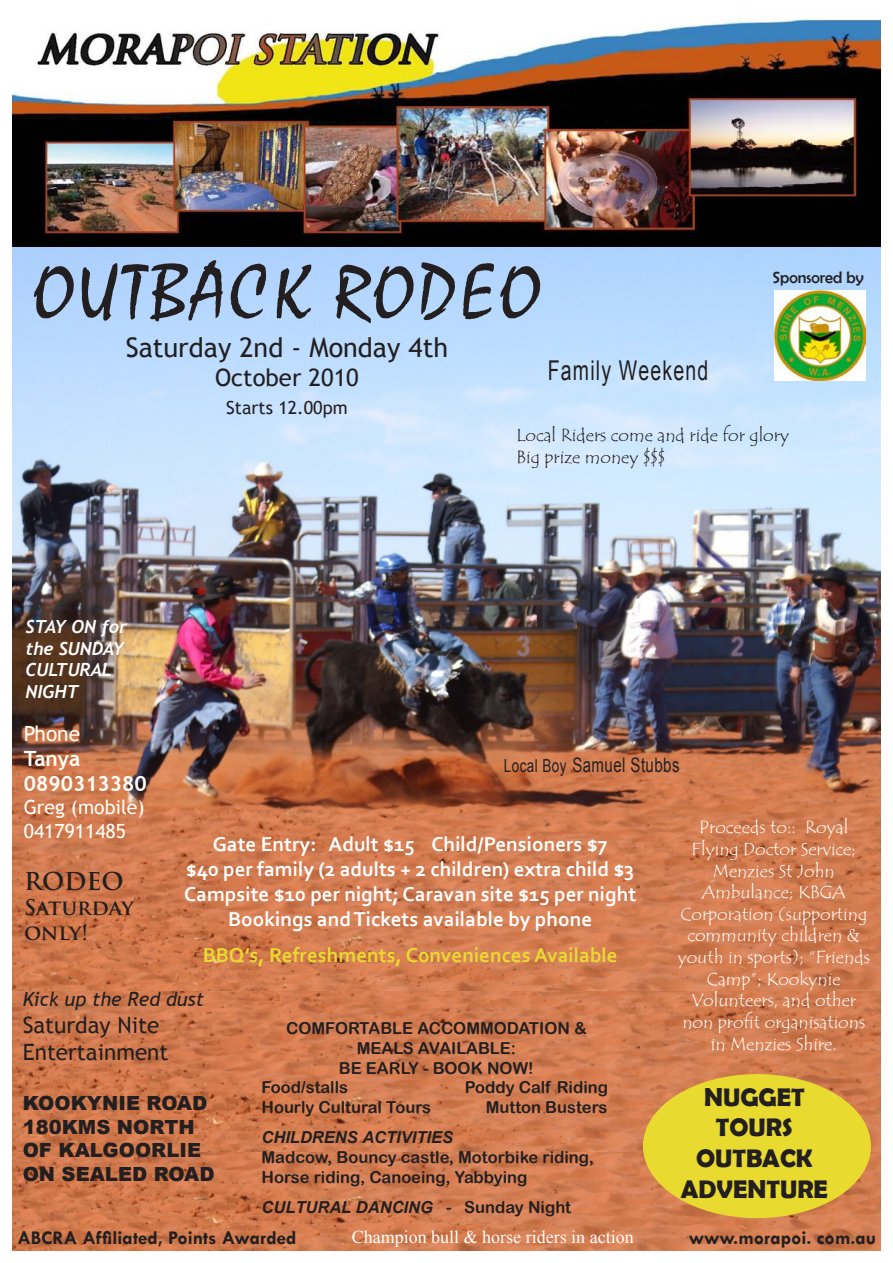
<style>
.page{position:relative;width:893px;height:1263px;background:#fff}
.page>*{position:absolute;margin:0;border:0;box-sizing:border-box;transform-origin:0 0}
.t1{font:75px "Staccato 222 BT";color:#231f20}
.t2{font:27.3px "Arial";letter-spacing:.06em;color:#231f20;scale:.71 1}
.t3{font:27px "Trebuchet MS";color:#231f20}
.t4{font:700 25.5px "Berlin Sans FB Demi";color:#231f20}
.t5{font:24px "Trebuchet MS";color:#231f20}
.t6{font:700 24px "Trajan Pro";letter-spacing:-.005em;color:#231f20}
.t7{font:22.5px/27px "Trebuchet MS";color:#231f20}
.t8{font:700 21px "Corbel";color:#fff}
.t9{font:700 21px "Corbel";color:#e9da30}
.t10{font:700 21px "Trebuchet MS";color:#fffef6}
.t11{font:700 21px "Trajan Pro";letter-spacing:-.01em;color:#231f20}
.t12{font:21px "Trebuchet MS";color:#fffef6}
.t13{font:19.95px "Arial";letter-spacing:.03em;color:#231f20;scale:.75 1}
.t14{font:700 19.5px "Tw Cen";color:#231f20}
.t15{font:900 19.5px/23.4px "Arial";color:#231f20}
.t16{font:19.5px "Trebuchet MS";color:#fffef6}
.t17{font:italic 19.5px "Trebuchet MS";color:#231f20}
.t18{font:18px/21.6px "Tempus Sans ITC";color:#fffefc;text-align:center}
.t19{font:18px "Tempus Sans ITC";color:#231f20}
.t20{font:18px "Times New Roman";color:#fffefc}
.t21{font:italic 700 18px "Trebuchet";color:#fff}
.t22{font:18px "Trebuchet MS";color:#231f20}
.t23{font:16.5px/19.8px "Arial Rounded MT Bold";color:#231f20;text-align:center}
.t24{font:italic 700 16.5px "Arial";color:#231f20}
.t25{font:16.5px "Berlin Sans FB";color:#231f20}
.s1{font-size:18px}
.s2{font-family:"Arial Rounded MT Bold";font-weight:400;font-style:normal}
</style>
<div class="page">
<img style="left:13px;top:1151px;width:867px;height:99px">
<img style="left:13px;top:991px;width:867px;height:160px">
<img style="left:13px;top:18px;width:867px;height:973px">
<img style="left:775px;top:290px;width:90px;height:90px">
<div style="left:643px;top:1074px;width:228px;height:144px;background:#e9da30;border-radius:50%"></div>
<p class="t1" style="left:32px;top:247px;width:512px">OUTBACK RODEO</p>
<p class="t3" style="left:126px;top:331px;width:324px">Saturday 2nd - Monday 4th</p>
<p class="t5" style="left:215px;top:363px;width:145px">October 2010</p>
<p class="t22" style="left:226px;top:397px;width:123px">Starts 12.00pm</p>
<p class="t25" style="left:772px;top:268px;width:93px">Sponsored by</p>
<p class="t2" style="left:548px;top:352px;width:227px">Family Weekend</p>
<p class="t19" style="left:517px;top:424px;width:274px">Local Riders come and ride for glory</p>
<p class="t19" style="left:517px;top:445px;width:150px">Big prize money $$$</p>
<p class="t21" style="left:26px;top:616px;width:103px">STAY ON for</p>
<p class="t21" style="left:26px;top:637px;width:100px">the SUNDAY</p>
<p class="t21" style="left:26px;top:659px;width:87px">CULTURAL</p>
<p class="t21" style="left:26px;top:680px;width:55px">NIGHT</p>
<p class="t12" style="left:24px;top:721px;width:58px">Phone</p>
<p class="t10" style="left:24px;top:745px;width:58px">Tanya</p>
<p class="t10" style="left:24px;top:770px;width:125px">0890313380</p>
<p class="t16" style="left:24px;top:796px;width:122px">Greg (mobile)</p>
<p class="t16" style="left:24px;top:819px;width:104px">0417911485</p>
<p class="t13" style="left:504px;top:752px;width:236px"><span class="s1">Local Boy</span> Samuel Stubbs</p>
<p class="t18" style="left:678px;top:817px;width:194px">Proceeds to:: Royal<br>Flying Doctor Service;<br>Menzies St John<br>Ambulance; KBGA<br>Corporation (supporting community children &amp; youth in sports); “Friends<br>Camp”; Kookynie<br>Volunteers, and other non profit organisations in Menzies Shire.</p>
<p class="t8" style="left:213px;top:830px;width:396px">Gate Entry: Adult $15 Child/Pensioners $7</p>
<p class="t8" style="left:186px;top:856px;width:450px">$40 per family (2 adults + 2 children) extra child $3</p>
<p class="t8" style="left:184px;top:881px;width:454px">Campsite $10 per night; Caravan site $15 per night</p>
<p class="t8" style="left:228px;top:906px;width:366px">Bookings and Tickets available by phone</p>
<p class="t9" style="left:203px;top:942px;width:416px">BBQ’s, Refreshments, Conveniences Available</p>
<p class="t6" style="left:24px;top:866px;width:101px">RODEO</p>
<p class="t11" style="left:24px;top:894px;width:111px">Saturday</p>
<p class="t11" style="left:24px;top:919px;width:66px">only!</p>
<p class="t17" style="left:23px;top:988px;width:183px">Kick up the Red dust</p>
<p class="t7" style="left:23px;top:1012px;width:147px">Saturday Nite<br>Entertainment</p>
<p class="t23" style="left:286px;top:1018px;width:302px">COMFORTABLE ACCOMMODATION &amp;<br>MEALS AVAILABLE:</p>
<p class="t23" style="left:339px;top:1058px;width:196px">BE EARLY - BOOK NOW!</p>
<p class="t23" style="left:261px;top:1077px;width:88px">Food/stalls</p>
<p class="t23" style="left:465px;top:1077px;width:145px">Poddy Calf Riding</p>
<p class="t23" style="left:261px;top:1097px;width:171px">Hourly Cultural Tours</p>
<p class="t23" style="left:486px;top:1097px;width:123px">Mutton Busters</p>
<p class="t24" style="left:261px;top:1127px;width:193px">CHILDRENS ACTIVITIES</p>
<p class="t23" style="left:261px;top:1147px;width:334px;text-align:left">Madcow, Bouncy castle, Motorbike riding,<br>Horse riding, Canoeing, Yabbying</p>
<p class="t24" style="left:261px;top:1196px;width:311px">CULTURAL DANCING <span class="s2">- Sunday Night</span></p>
<p class="t14" style="left:17px;top:1226px;width:281px">ABCRA Affiliated, Points Awarded</p>
<p class="t20" style="left:352px;top:1225px;width:283px">Champion bull &amp; horse riders in action</p>
<p class="t14" style="left:689px;top:1226px;width:189px">www.morapoi. com.au</p>
<p class="t4" style="left:704px;top:1082px;width:102px">NUGGET</p>
<p class="t4" style="left:716px;top:1113px;width:78px">TOURS</p>
<p class="t4" style="left:696px;top:1143px;width:118px">OUTBACK</p>
<p class="t4" style="left:681px;top:1174px;width:149px">ADVENTURE</p>
<p class="t15" style="left:23px;top:1091px;width:186px">KOOKYNIE ROAD</p>
<p class="t15" style="left:23px;top:1114px;width:193px">180KMS NORTH<br>OF KALGOORLIE<br>ON SEALED ROAD</p>
</div>
